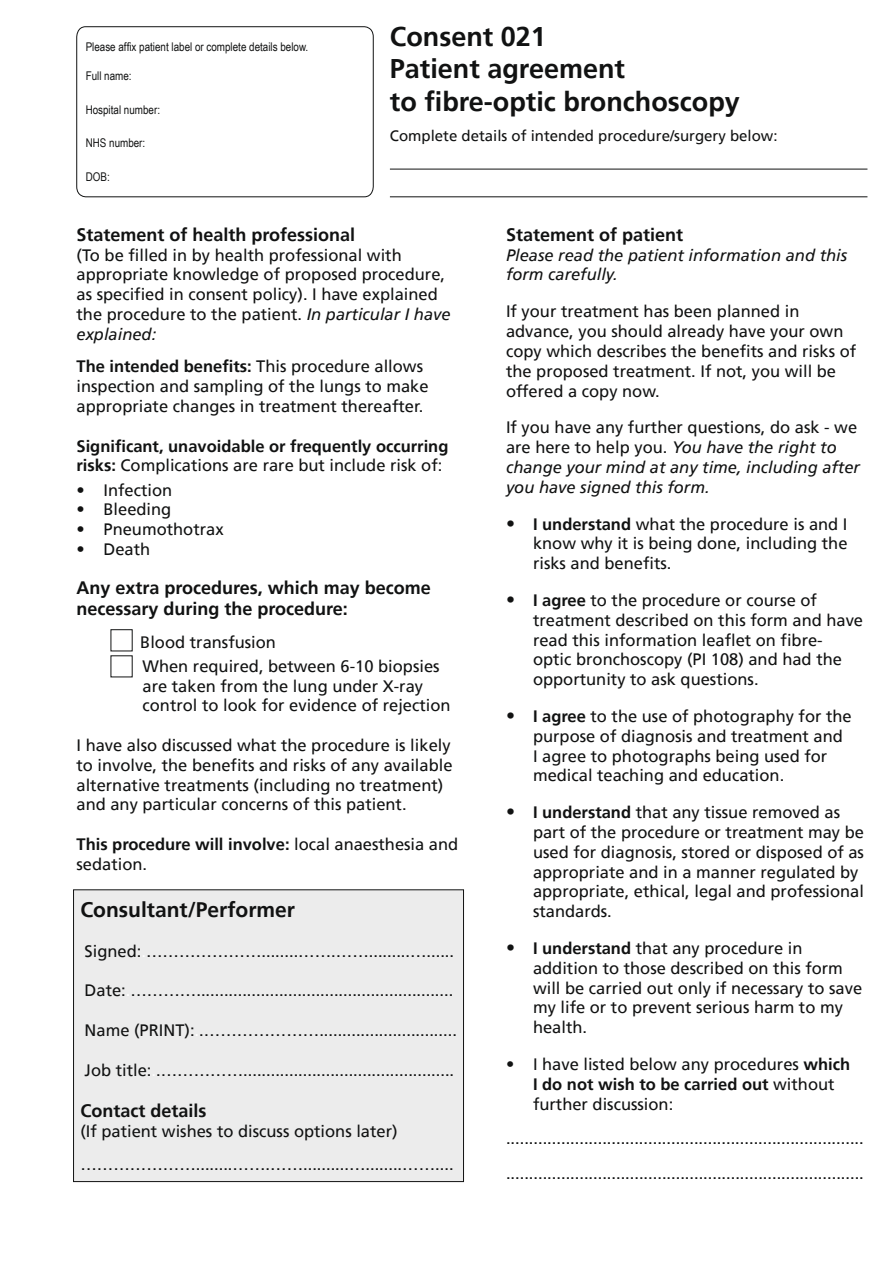
<style>
.page{position:relative;width:893px;height:1263px;background:#fff}
.page>*{position:absolute;margin:0;border:0;box-sizing:border-box;transform-origin:0 0}
.t1{font:700 27px/32.4px "Frutiger";color:#111212}
.t2{font:700 21px "Frutiger";color:#111212}
.t3{font:700 18px/21.6px "Frutiger";color:#111212}
.t4{font:16.5px/19.8px "Frutiger";color:#111212}
.t5{font:italic 16.5px/19.8px "Frutiger";color:#111212}
.t6{font:700 16.5px/19.8px "Frutiger";color:#111212}
.t7{font:15px "Frutiger";color:#111212}
.t8{font:12px "Arial Narrow";color:#111212}
.s1{font-style:italic}
.s2{font-weight:700}
.s3{font-weight:400}
.s4{color:#fff}
.s5{font-style:normal}
.s6{font-size:18px}
</style>
<div class="page">
<svg style="left:76px;top:26px;width:298px;height:171px"></svg>
<hr style="left:390px;top:169px;width:477px;height:1px;background:#111212">
<hr style="left:390px;top:197px;width:477px;height:1px;background:#111212">
<div style="left:74px;top:890px;width:389px;height:291px;background:#ececec"></div>
<div style="left:73px;top:890px;width:391px;height:292px;border:1px solid #111212"></div>
<p class="t8" style="left:86px;top:38px;width:224px">Please affix patient label or complete details below.</p>
<p class="t8" style="left:86px;top:67px;width:47px">Full name:</p>
<p class="t8" style="left:86px;top:101px;width:76px">Hospital number:</p>
<p class="t8" style="left:86px;top:134px;width:61px">NHS number:</p>
<p class="t8" style="left:86px;top:168px;width:26px">DOB:</p>
<h1 class="t1" style="left:390px;top:20px;width:351px">Consent 021<br>Patient agreement<br>to fibre-optic bronchoscopy</h1>
<p class="t7" style="left:390px;top:127px;width:389px">Complete details of intended procedure/surgery below:</p>
<p class="t3" style="left:77px;top:224px;width:280px">Statement of health professional</p>
<p class="t4" style="left:77px;top:245px;width:376px">(To be filled in by health professional with appropriate knowledge of proposed procedure, as specified in consent policy). I have explained the procedure to the patient. <span class="s1">In particular I have explained:</span></p>
<p class="t4" style="left:77px;top:357px;width:354px"><span class="s2">The intended benefits:</span> This procedure allows inspection and sampling of the lungs to make appropriate changes in treatment thereafter.</p>
<p class="t6" style="left:77px;top:436px;width:373px">Significant, unavoidable or frequently occurring risks: <span class="s3">Complications are rare but include risk of:</span></p>
<p class="t4" style="left:77px;top:480px;width:97px">• Infection</p>
<p class="t4" style="left:77px;top:500px;width:96px">• Bleeding</p>
<p class="t4" style="left:77px;top:520px;width:149px">• Pneumothotrax</p>
<p class="t4" style="left:77px;top:539px;width:75px">• Death</p>
<p class="t3" style="left:77px;top:577px;width:356px">Any extra procedures, which may become necessary during the procedure:</p>
<p class="t4" style="left:140px;top:630px;width:301px;line-height:24px">Blood transfusion<br>When required, between 6-10 biopsies</p>
<p class="t4" style="left:143px;top:676px;width:310px">are taken from the lung under X-ray control to look for evidence of rejection</p>
<p class="t4" style="left:77px;top:735px;width:377px">I have also discussed what the procedure is likely to involve, the benefits and risks of any available alternative treatments (including no treatment) and any particular concerns of this patient.</p>
<p class="t4" style="left:77px;top:834px;width:383px"><span class="s2">This procedure will involve:</span> local anaesthesia and sedation.</p>
<p class="t2" style="left:80px;top:898px;width:216px">Consultant/Performer</p>
<p class="t4" style="left:85px;top:941px;width:371px">Signed:<span class="s4">.</span>…………………........…….…….........…......</p>
<p class="t4" style="left:85px;top:981px;width:370px">Date:<span class="s4">.</span>…………........................................................</p>
<p class="t4" style="left:85px;top:1020px;width:374px">Name (PRINT):<span class="s4">.</span>.…………………..............................</p>
<p class="t4" style="left:85px;top:1060px;width:371px">Job title:<span class="s4">.</span>.……………..............................................</p>
<p class="t3" style="left:80px;top:1100px;width:128px">Contact details</p>
<p class="t4" style="left:80px;top:1115px;width:375px;line-height:33px">(If patient wishes to discuss options later) …………………........…….……..........…........……....</p>
<p class="t3" style="left:506px;top:224px;width:179px">Statement of patient</p>
<p class="t5" style="left:506px;top:245px;width:343px">Please read the patient information and this form carefully.</p>
<p class="t4" style="left:506px;top:302px;width:352px">If your treatment has been planned in advance, you should already have your own copy which describes the benefits and risks of the proposed treatment. If not, you will be offered a copy now.</p>
<p class="t5" style="left:506px;top:418px;width:355px"><span class="s5">If you have any further questions, do ask - we are here to help you.</span> You have the right to change your mind at any time, including after you have signed this form.</p>
<p class="t4" style="left:533px;top:514px;width:316px;text-align:justify;text-indent:-27px"><span class="s6">•</span> <span class="s2">I understand</span> what the procedure is and I know why it is being done, including the risks and benefits.</p>
<p class="t4" style="left:533px;top:590px;width:332px;text-indent:-27px"><span class="s6">•</span> <span class="s2">I agree</span> to the procedure or course of treatment described on this form and have read this information leaflet on fibre&shy;optic bronchoscopy (PI 108) and had the opportunity to ask questions.</p>
<p class="t4" style="left:533px;top:706px;width:320px;text-indent:-27px"><span class="s6">•</span> <span class="s2">I agree</span> to the use of photography for the purpose of diagnosis and treatment and<br>I agree to photographs being used for medical teaching and education.</p>
<p class="t4" style="left:533px;top:803px;width:333px;text-indent:-27px"><span class="s6">•</span> <span class="s2">I understand</span> that any tissue removed as part of the procedure or treatment may be used for diagnosis, stored or disposed of as appropriate and in a manner regulated by appropriate, ethical, legal and professional standards.</p>
<p class="t4" style="left:533px;top:938px;width:331px;text-indent:-27px"><span class="s6">•</span> <span class="s2">I understand</span> that any procedure in addition to those described on this form will be carried out only if necessary to save my life or to prevent serious harm to my health.</p>
<p class="t4" style="left:533px;top:1054px;width:319px;text-indent:-27px">• I have listed below any procedures <span class="s2">which<br>I do not wish to be carried out</span> without further discussion:</p>
<p class="t4" style="left:506px;top:1121px;width:359px;line-height:34.5px">.............................................................................. ..............................................................................</p>
</div>
